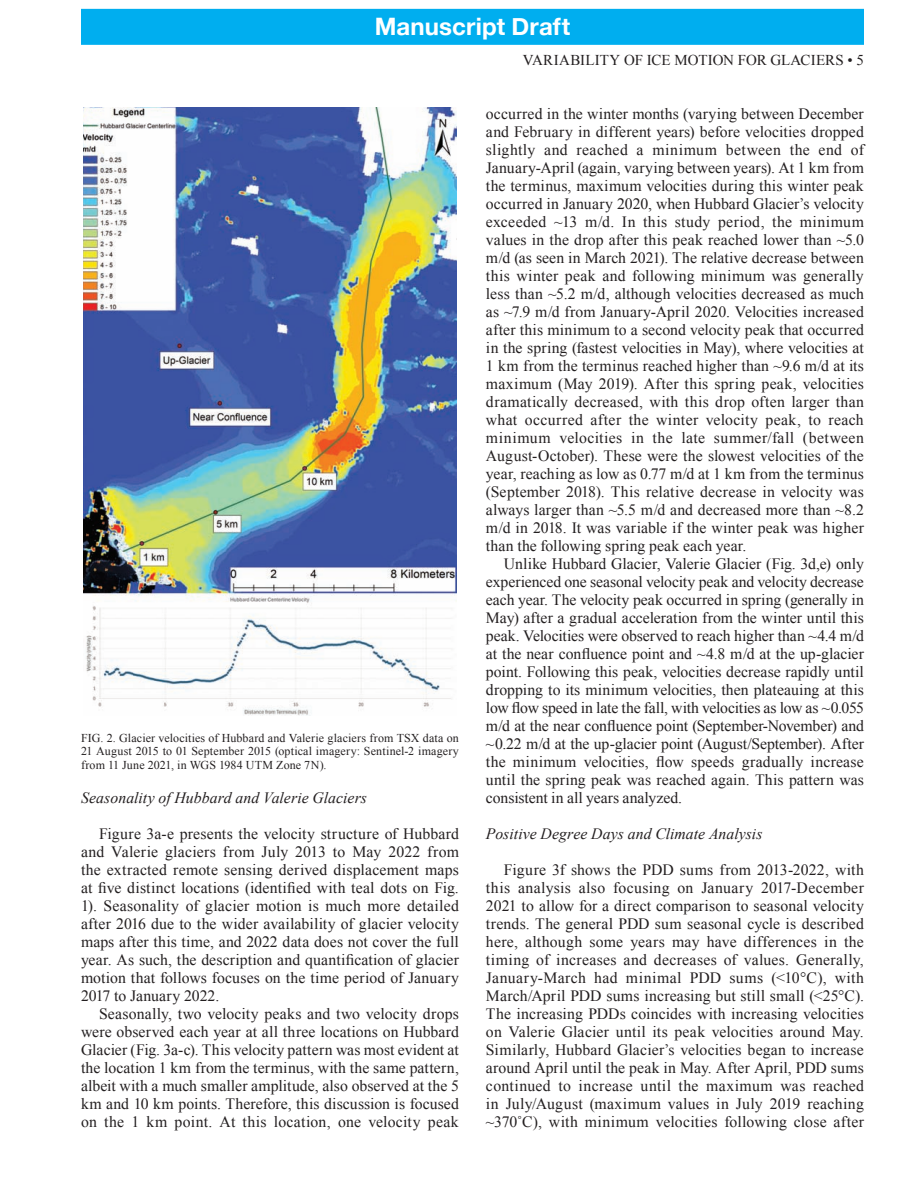
<style>
.page{position:relative;width:918px;height:1188px;background:#fff}
.page>*{position:absolute;margin:0;border:0;box-sizing:border-box;transform-origin:0 0}
.t1{font:700 24px "Helvetica Neue";letter-spacing:.005em;color:#fff}
.Body_Copy{font:15.75px/18px "Times New Roman";letter-spacing:.01em;color:#231f20;text-align:justify}
.Body_Copy-2{font:italic 15.75px "Times New Roman";letter-spacing:.005em;color:#231f20}
.Header_Level_2{font:italic 15.75px "Times New Roman";letter-spacing:.005em;color:#231f20}
.t2{font:15px "Times New Roman";color:#231f20}
.Table_Copy{font:12px/13.5px "Times New Roman";letter-spacing:.01em;color:#231f20;text-align:justify}
</style>
<div class="page">
<div style="left:82px;top:10px;width:781px;height:34px;background:#00aeef"></div>
<div style="left:81px;top:9px;width:783px;height:36px;border:2px solid #00aeef"></div>
<img style="left:84px;top:108px;width:372px;height:607px">
<h1 class="t1" style="left:375px;top:12px;width:197px">Manuscript Draft</h1>
<p class="Table_Copy" style="left:81px;top:731px;width:379px">FIG. 2. Glacier velocities of Hubbard and Valerie glaciers from TSX data on 21 August 2015 to 01 September 2015 (optical imagery: Sentinel-2 imagery from 11 June 2021, in WGS 1984 UTM Zone 7N).</p>
<p class="Body_Copy-2" style="left:81px;top:787px;width:288px">Seasonality of Hubbard and Valerie Glaciers</p>
<p class="Body_Copy" style="left:81px;top:824px;width:380px;text-indent:18px">Figure 3a-e presents the velocity structure of Hubbard and Valerie glaciers from July 2013 to May 2022 from the extracted remote sensing derived displacement maps at five distinct locations (identified with teal dots on Fig.<br>1). Seasonality of glacier motion is much more detailed after 2016 due to the wider availability of glacier velocity maps after this time, and 2022 data does not cover the full year. As such, the description and quantification of glacier motion that follows focuses on the time period of January 2017 to January 2022.</p>
<p class="Body_Copy" style="left:81px;top:1004px;width:379px;text-indent:18px">Seasonally, two velocity peaks and two velocity drops were observed each year at all three locations on Hubbard Glacier (Fig. 3a-c). This velocity pattern was most evident at the location 1 km from the terminus, with the same pattern, albeit with a much smaller amplitude, also observed at the 5 km and 10 km points. Therefore, this discussion is focused on the 1 km point. At this location, one velocity peak</p>
<p class="t2" style="left:523px;top:50px;width:343px">VARIABILITY OF ICE MOTION FOR GLACIERS • 5</p>
<p class="Body_Copy" style="left:486px;top:104px;width:380px">occurred in the winter months (varying between December and February in different years) before velocities dropped slightly and reached a minimum between the end of January-April (again, varying between years). At 1 km from the terminus, maximum velocities during this winter peak occurred in January 2020, when Hubbard Glacier’s velocity exceeded ~13 m/d. In this study period, the minimum values in the drop after this peak reached lower than ~5.0 m/d (as seen in March 2021). The relative decrease between this winter peak and following minimum was generally less than ~5.2 m/d, although velocities decreased as much as ~7.9 m/d from January-April 2020. Velocities increased after this minimum to a second velocity peak that occurred in the spring (fastest velocities in May), where velocities at 1 km from the terminus reached higher than ~9.6 m/d at its maximum (May 2019). After this spring peak, velocities dramatically decreased, with this drop often larger than what occurred after the winter velocity peak, to reach minimum velocities in the late summer/fall (between August-October). These were the slowest velocities of the year, reaching as low as 0.77 m/d at 1 km from the terminus (September 2018). This relative decrease in velocity was always larger than ~5.5 m/d and decreased more than ~8.2 m/d in 2018. It was variable if the winter peak was higher than the following spring peak each year.</p>
<p class="Body_Copy" style="left:486px;top:555px;width:380px;text-indent:18px">Unlike Hubbard Glacier, Valerie Glacier (Fig. 3d,e) only experienced one seasonal velocity peak and velocity decrease each year. The velocity peak occurred in spring (generally in May) after a gradual acceleration from the winter until this peak. Velocities were observed to reach higher than ~4.4 m/d at the near confluence point and ~4.8 m/d at the up-glacier point. Following this peak, velocities decrease rapidly until dropping to its minimum velocities, then plateauing at this low flow speed in late the fall, with velocities as low as ~0.055 m/d at the near confluence point (September-November) and ~0.22 m/d at the up-glacier point (August/September). After the minimum velocities, flow speeds gradually increase until the spring peak was reached again. This pattern was consistent in all years analyzed.</p>
<p class="Header_Level_2" style="left:486px;top:823px;width:278px">Positive Degree Days and Climate Analysis</p>
<p class="Body_Copy" style="left:486px;top:861px;width:380px;text-indent:18px">Figure 3f shows the PDD sums from 2013-2022, with this analysis also focusing on January 2017-December 2021 to allow for a direct comparison to seasonal velocity trends. The general PDD sum seasonal cycle is described here, although some years may have differences in the timing of increases and decreases of values. Generally, January-March had minimal PDD sums (&lt;10°C), with March/April PDD sums increasing but still small (&lt;25°C).<br>The increasing PDDs coincides with increasing velocities on Valerie Glacier until its peak velocities around May.<br>Similarly, Hubbard Glacier’s velocities began to increase around April until the peak in May. After April, PDD sums continued to increase until the maximum was reached in July/August (maximum values in July 2019 reaching ~370˚C), with minimum velocities following close after</p>
</div>
